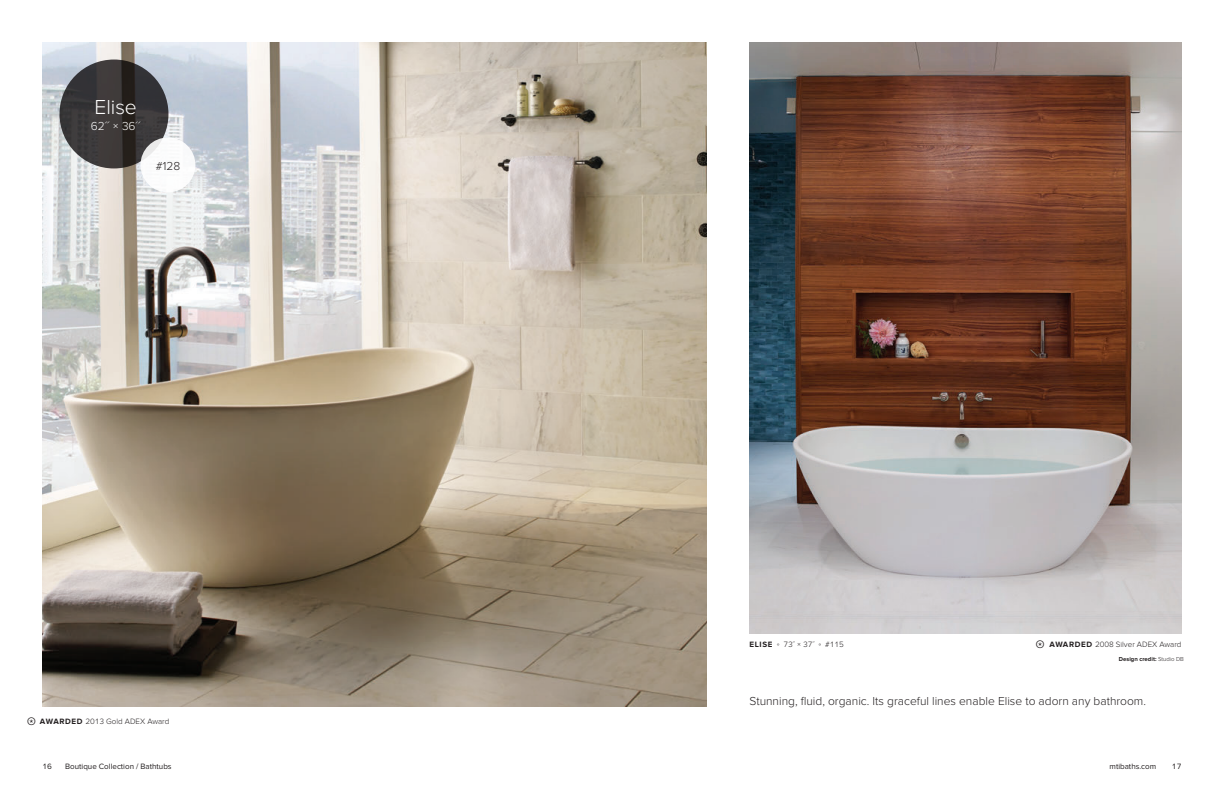
<style>
.page{position:relative;width:1224px;height:792px;background:#fff}
.page>*{position:absolute;margin:0;border:0;box-sizing:border-box;transform-origin:0 0}
.t1{font:300 21px "Proxima Nova";color:#fff}
.t2{font:300 12px "Proxima Nova";color:#231f20}
.t3{font:300 12px "Proxima Nova";color:#fff}
.t4{font:300 8px "Proxima Nova";color:#231f20}
.t5{font:8px "Proxima Nova";color:#231f20}
.t6{font:700 6px "Proxima Nova";color:#231f20}
.s1{font-family:"Whitney Index White Round Bd";font-weight:400}
.s2{font-weight:700}
.s3{font-weight:300}
</style>
<div class="page">
<img style="left:43px;top:43px;width:664px;height:664px">
<img style="left:749px;top:43px;width:432px;height:591px">
<svg style="left:60px;top:60px;width:108px;height:108px;background:#363334"></svg>
<div style="left:140px;top:137px;width:55px;height:55px;background:#fff;border-radius:50%"></div>
<h1 class="t1" style="left:95px;top:95px;width:44px">Elise</h1>
<p class="t3" style="left:91px;top:119px;width:52px">62´´ × 36´´</p>
<p class="t2" style="left:156px;top:159px;width:26px">#128</p>
<p class="t4" style="left:28px;top:717px;width:143px"><span class="s1">*</span> <span class="s2">AWARDED</span> 2013 Gold ADEX Award</p>
<p class="t4" style="left:749px;top:640px;width:96px"><span class="s2">ELISE</span> ° 73˝ × 37˝ ° #115</p>
<p class="t4" style="left:1036px;top:640px;width:147px"><span class="s1">*</span> <span class="s2">AWARDED</span> 2008 Silver ADEX Award</p>
<p class="t6" style="left:1119px;top:655px;width:67px">Design credit: <span class="s3">Studio DB</span></p>
<p class="t2" style="left:749px;top:694px;width:398px">Stunning, fluid, organic. Its graceful lines enable Elise to adorn any bathroom.</p>
<p class="t5" style="left:43px;top:761px;width:11px">16</p>
<p class="t5" style="left:65px;top:761px;width:108px">Boutique Collection / Bathtubs</p>
<p class="t5" style="left:1110px;top:761px;width:48px">mtibaths.com</p>
<p class="t5" style="left:1172px;top:761px;width:11px">17</p>
</div>
